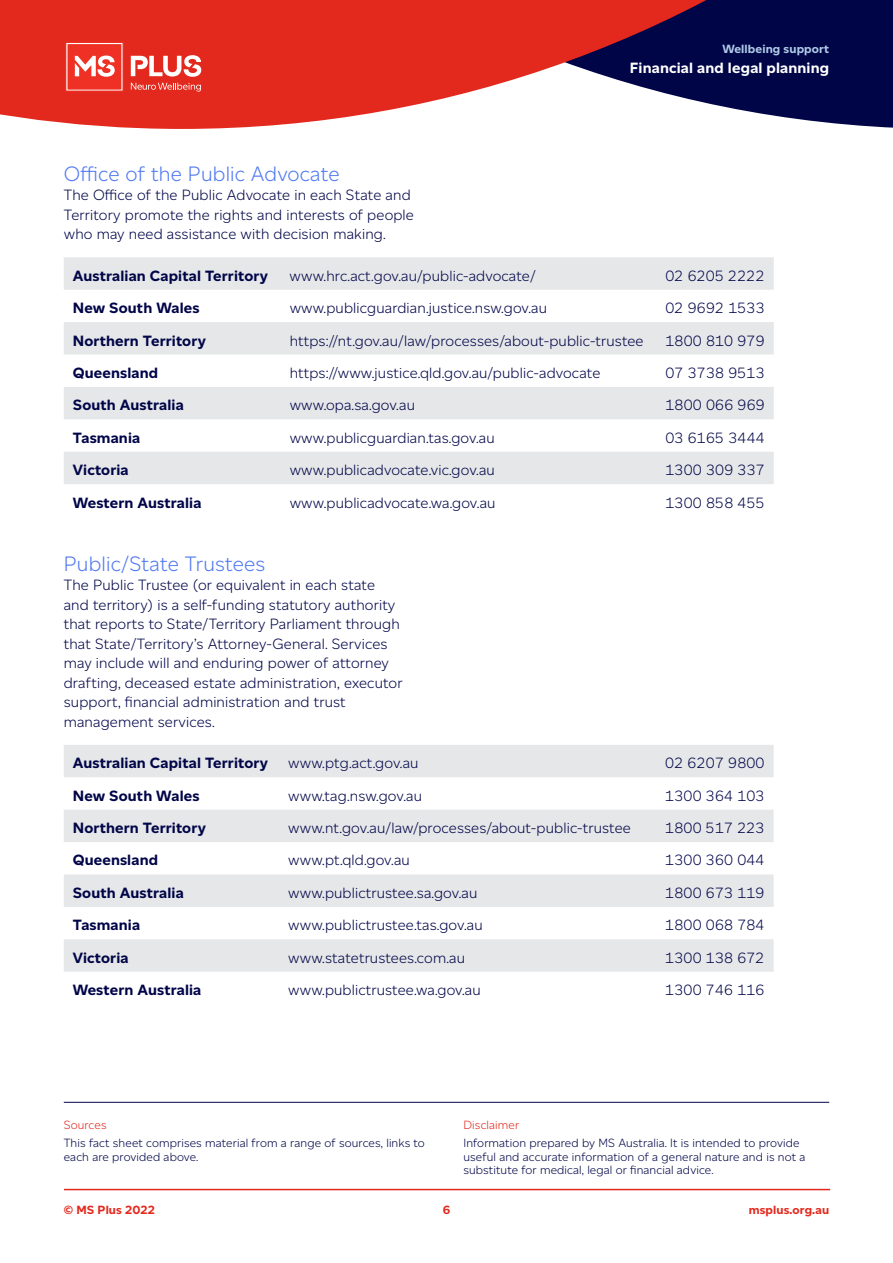
<style>
.page{position:relative;width:893px;height:1263px;background:#fff}
.page>*{position:absolute;margin:0;border:0;box-sizing:border-box;transform-origin:0 0}
.t1{font:300 21px "Altform";letter-spacing:.01em;color:#527af2}
.t2{font:300 15px/19.5px "Altform";letter-spacing:.01em;color:#000548}
.t3{font:700 15px "Altform";letter-spacing:.01em;color:#000548}
.t4{font:700 15px "Altform";letter-spacing:.01em;color:#fff}
.t5{font:300 12px/13.5px "Altform";letter-spacing:.01em;color:#000548}
.t6{font:700 12px "Altform";letter-spacing:.01em;color:#e3291d}
.t7{font:300 12px "Altform";letter-spacing:.01em;color:#e3291d}
.t8{font:700 12px "Altform";letter-spacing:.01em;color:#b0cae7}
</style>
<div class="page">
<hr style="left:64px;top:1102px;width:765px;height:1px;background:#000548">
<svg style="left:64px;top:257px;width:710px;height:227px;fill:#e6e7e8"></svg>
<svg style="left:64px;top:745px;width:710px;height:227px;fill:#e6e7e8"></svg>
<svg style="left:0;top:0;width:893px;height:129px;fill:#e3291d"></svg>
<hr style="left:64px;top:1189px;width:766px;height:1px;background:#e3291d">
<svg style="left:65px;top:42px;width:136px;height:50px"></svg>
<p class="t8" style="left:722px;top:42px;width:108px">Wellbeing support</p>
<p class="t4" style="left:630px;top:59px;width:201px">Financial and legal planning</p>
<h1 class="t1" style="left:64px;top:162px;width:277px">Office of the Public Advocate</h1>
<p class="t2" style="left:64px;top:185px;width:352px">The Office of the Public Advocate in each State and<br>Territory promote the rights and interests of people who may need assistance with decision making.</p>
<p class="t3" style="left:73px;top:267px;width:197px">Australian Capital Territory</p>
<p class="t2" style="left:290px;top:266px;width:248px">www.hrc.act.gov.au/public-advocate/</p>
<p class="t2" style="left:665px;top:266px;width:101px">02 6205 2222</p>
<p class="t3" style="left:73px;top:299px;width:128px">New South Wales</p>
<p class="t2" style="left:290px;top:298px;width:259px">www.publicguardian.justice.nsw.gov.au</p>
<p class="t2" style="left:665px;top:298px;width:101px">02 9692 1533</p>
<p class="t3" style="left:73px;top:332px;width:135px">Northern Territory</p>
<p class="t2" style="left:290px;top:331px;width:355px">https://nt.gov.au/law/processes/about-public-trustee</p>
<p class="t2" style="left:665px;top:331px;width:101px">1800 810 979</p>
<p class="t3" style="left:73px;top:364px;width:87px">Queensland</p>
<p class="t2" style="left:290px;top:363px;width:312px">https://www.justice.qld.gov.au/public-advocate</p>
<p class="t2" style="left:665px;top:363px;width:101px">07 3738 9513</p>
<p class="t3" style="left:73px;top:397px;width:113px">South Australia</p>
<p class="t2" style="left:290px;top:395px;width:127px">www.opa.sa.gov.au</p>
<p class="t2" style="left:665px;top:395px;width:101px">1800 066 969</p>
<p class="t3" style="left:73px;top:429px;width:69px">Tasmania</p>
<p class="t2" style="left:290px;top:428px;width:206px">www.publicguardian.tas.gov.au</p>
<p class="t2" style="left:665px;top:428px;width:101px">03 6165 3444</p>
<p class="t3" style="left:73px;top:461px;width:57px">Victoria</p>
<p class="t2" style="left:290px;top:460px;width:207px">www.publicadvocate.vic.gov.au</p>
<p class="t2" style="left:665px;top:460px;width:101px">1300 309 337</p>
<p class="t3" style="left:73px;top:494px;width:130px">Western Australia</p>
<p class="t2" style="left:290px;top:493px;width:207px">www.publicadvocate.wa.gov.au</p>
<p class="t2" style="left:665px;top:493px;width:101px">1300 858 455</p>
<h1 class="t1" style="left:64px;top:552px;width:203px">Public/State Trustees</h1>
<p class="t2" style="left:64px;top:575px;width:340px">The Public Trustee (or equivalent in each state and territory) is a self-funding statutory authority that reports to State/Territory Parliament through that State/Territory’s Attorney-General. Services may include will and enduring power of attorney drafting, deceased estate administration, executor support, financial administration and trust management services.</p>
<p class="t3" style="left:73px;top:755px;width:197px">Australian Capital Territory</p>
<p class="t2" style="left:288px;top:753px;width:132px">www.ptg.act.gov.au</p>
<p class="t2" style="left:665px;top:753px;width:101px">02 6207 9800</p>
<p class="t3" style="left:73px;top:787px;width:128px">New South Wales</p>
<p class="t2" style="left:288px;top:786px;width:135px">www.tag.nsw.gov.au</p>
<p class="t2" style="left:665px;top:786px;width:101px">1300 364 103</p>
<p class="t3" style="left:73px;top:819px;width:135px">Northern Territory</p>
<p class="t2" style="left:288px;top:818px;width:344px">www.nt.gov.au/law/processes/about-public-trustee</p>
<p class="t2" style="left:665px;top:818px;width:101px">1800 517 223</p>
<p class="t3" style="left:73px;top:852px;width:87px">Queensland</p>
<p class="t2" style="left:288px;top:851px;width:123px">www.pt.qld.gov.au</p>
<p class="t2" style="left:665px;top:851px;width:101px">1300 360 044</p>
<p class="t3" style="left:73px;top:884px;width:113px">South Australia</p>
<p class="t2" style="left:288px;top:883px;width:191px">www.publictrustee.sa.gov.au</p>
<p class="t2" style="left:665px;top:883px;width:101px">1800 673 119</p>
<p class="t3" style="left:73px;top:917px;width:69px">Tasmania</p>
<p class="t2" style="left:288px;top:915px;width:196px">www.publictrustee.tas.gov.au</p>
<p class="t2" style="left:665px;top:915px;width:101px">1800 068 784</p>
<p class="t3" style="left:73px;top:949px;width:57px">Victoria</p>
<p class="t2" style="left:288px;top:948px;width:178px">www.statetrustees.com.au</p>
<p class="t2" style="left:665px;top:948px;width:101px">1300 138 672</p>
<p class="t3" style="left:73px;top:981px;width:130px">Western Australia</p>
<p class="t2" style="left:288px;top:980px;width:194px">www.publictrustee.wa.gov.au</p>
<p class="t2" style="left:665px;top:980px;width:101px">1300 746 116</p>
<p class="t7" style="left:64px;top:1119px;width:44px">Sources</p>
<p class="t5" style="left:64px;top:1136px;width:363px">This fact sheet comprises material from a range of sources, links to each are provided above.</p>
<p class="t7" style="left:463px;top:1119px;width:57px">Disclaimer</p>
<p class="t5" style="left:463px;top:1136px;width:343px">Information prepared by MS Australia. It is intended to provide useful and accurate information of a general nature and is not a substitute for medical, legal or financial advice.</p>
<p class="t6" style="left:64px;top:1203px;width:93px">© MS Plus 2022</p>
<p class="t6" style="left:749px;top:1203px;width:82px">msplus.org.au</p>
<p class="t6" style="left:443px;top:1203px;width:9px">6</p>
</div>
